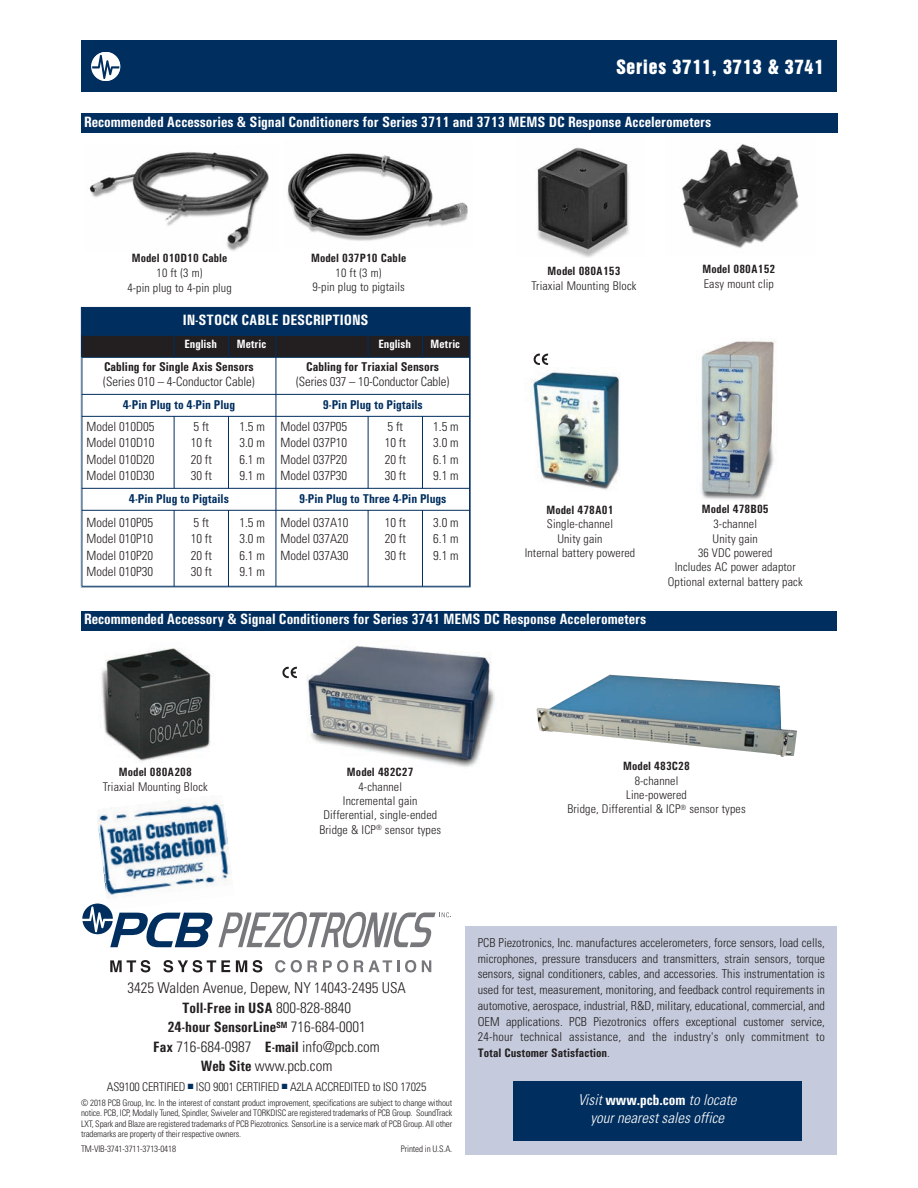
<style>
.page{position:relative;width:918px;height:1188px;background:#fff}
.page>*{position:absolute;margin:0;border:0;box-sizing:border-box;transform-origin:0 0}
.t1{font:18px "Swiss 921 BT Regular A";letter-spacing:.05em;color:#fff}
.t2{font:700 condensed 15px "Univers";color:#fff}
.t3{font:300 condensed 15px/19.5px "Univers";color:#231f20;text-align:center}
.t4{font:italic 300 condensed 15px/18px "Univers";color:#fff;text-align:center}
.t5{font:300 condensed 12.75px/16.5px "Univers";color:#231f20;text-align:justify}
.t6{font:700 condensed 12.75px "Univers";color:#002e5e}
.t7{font:700 condensed 12.75px "Univers";color:#231f20}
.t8{font:300 condensed 12.3px/15.8px "Univers";letter-spacing:.015em;color:#231f20;text-align:justify}
.t9{font:300 condensed 12px/14.4px "Univers";letter-spacing:.01em;color:#231f20;text-align:center}
.t10{font:700 condensed 12px "Univers";letter-spacing:.01em;color:#231f20}
.t11{font:300 condensed 12px "Univers";letter-spacing:-.015em;color:#231f20}
.t12{font:700 condensed 12px "Univers";color:#fff}
.t13{font:300 condensed 9px/10.5px "Univers";letter-spacing:-.015em;color:#231f20;text-align:justify}
.s1{font-weight:700}
.s2{color:#002e5e}
.s3{font-weight:700;font-style:normal}
</style>
<div class="page">
<img style="left:295px;top:645px;width:200px;height:122px">
<img style="left:536px;top:675px;width:261px;height:82px">
<img style="left:101px;top:648px;width:113px;height:114px">
<svg style="left:282px;top:667px;width:15px;height:11px"></svg>
<div style="left:81px;top:611px;width:756px;height:20px;background:#002e5e"></div>
<img style="left:681px;top:144px;width:118px;height:104px">
<img style="left:89px;top:152px;width:180px;height:99px">
<img style="left:530px;top:367px;width:90px;height:124px">
<img style="left:701px;top:341px;width:74px;height:159px">
<img style="left:287px;top:153px;width:181px;height:88px">
<img style="left:537px;top:147px;width:92px;height:110px">
<svg style="left:534px;top:354px;width:14px;height:11px"></svg>
<div style="left:81px;top:113px;width:757px;height:20px;background:#002e5e"></div>
<div style="left:82px;top:308px;width:388px;height:27px;background:#002e5e"></div>
<div style="left:82px;top:335px;width:92px;height:22px;background:#231f20"></div>
<div style="left:174px;top:335px;width:54px;height:22px;background:#231f20"></div>
<div style="left:228px;top:335px;width:48px;height:22px;background:#231f20"></div>
<div style="left:276px;top:335px;width:92px;height:22px;background:#231f20"></div>
<div style="left:368px;top:335px;width:54px;height:22px;background:#231f20"></div>
<div style="left:422px;top:335px;width:48px;height:22px;background:#231f20"></div>
<hr style="left:82px;top:308px;width:1px;height:278px;background:#002e5e">
<svg style="left:174px;top:336px;width:1px;height:21px"></svg>
<hr style="left:174px;top:416px;width:1px;height:73px;background:#002e5e">
<hr style="left:174px;top:510px;width:1px;height:76px;background:#002e5e">
<svg style="left:228px;top:336px;width:1px;height:21px"></svg>
<hr style="left:228px;top:416px;width:1px;height:73px;background:#002e5e">
<hr style="left:228px;top:510px;width:1px;height:76px;background:#002e5e">
<hr style="left:276px;top:335px;width:1px;height:251px;background:#002e5e">
<svg style="left:368px;top:336px;width:1px;height:21px"></svg>
<hr style="left:368px;top:416px;width:1px;height:73px;background:#002e5e">
<hr style="left:368px;top:510px;width:1px;height:76px;background:#002e5e">
<svg style="left:422px;top:336px;width:1px;height:21px"></svg>
<hr style="left:422px;top:416px;width:1px;height:73px;background:#002e5e">
<hr style="left:422px;top:510px;width:1px;height:76px;background:#002e5e">
<hr style="left:469px;top:308px;width:1px;height:278px;background:#002e5e">
<hr style="left:82px;top:335px;width:388px;height:1px;background:#002e5e">
<hr style="left:82px;top:357px;width:388px;height:1px;background:#002e5e">
<hr style="left:82px;top:394px;width:388px;height:1px;background:#002e5e">
<hr style="left:82px;top:416px;width:388px;height:1px;background:#002e5e">
<hr style="left:82px;top:488px;width:388px;height:1px;background:#002e5e">
<hr style="left:82px;top:510px;width:388px;height:1px;background:#002e5e">
<hr style="left:82px;top:586px;width:388px;height:1px;background:#002e5e">
<img style="left:97px;top:801px;width:136px;height:103px">
<svg style="left:218px;top:912px;width:233px;height:36px"></svg>
<svg style="left:82px;top:904px;width:130px;height:43px"></svg>
<svg style="left:110px;top:960px;width:40px;height:12px"></svg>
<svg style="left:163px;top:960px;width:67px;height:12px"></svg>
<svg style="left:236px;top:960px;width:11px;height:12px"></svg>
<svg style="left:253px;top:960px;width:9px;height:12px"></svg>
<svg style="left:275px;top:960px;width:10px;height:12px"></svg>
<svg style="left:291px;top:960px;width:11px;height:12px"></svg>
<svg style="left:308px;top:960px;width:9px;height:12px"></svg>
<svg style="left:323px;top:960px;width:25px;height:12px"></svg>
<svg style="left:354px;top:960px;width:45px;height:12px"></svg>
<svg style="left:405px;top:960px;width:11px;height:12px"></svg>
<svg style="left:422px;top:960px;width:9px;height:12px"></svg>
<div style="left:81px;top:40px;width:756px;height:52px;background:#002e5e"></div>
<svg style="left:91px;top:52px;width:29px;height:29px"></svg>
<div style="left:91px;top:52px;width:29px;height:29px;border:1px solid #fff;border-radius:50%"></div>
<div style="left:466px;top:926px;width:371px;height:228px;background:#c5cbdc"></div>
<div style="left:514px;top:1081px;width:288px;height:59px;background:#002e5e"></div>
<h1 class="t1" style="left:616px;top:59px;width:209px">SERIES 3711, 3713 &amp; 3741</h1>
<p class="t2" style="left:84px;top:113px;width:629px">Recommended Accessories &amp; Signal Conditioners for Series 3711 and 3713 MEMS DC Response Accelerometers</p>
<p class="t10" style="left:132px;top:251px;width:97px">Model 010D10 Cable</p>
<p class="t9" style="left:127px;top:267px;width:106px">10 ft (3 m)<br>4-pin plug to 4-pin plug</p>
<p class="t10" style="left:311px;top:251px;width:97px">Model 037P10 Cable</p>
<p class="t9" style="left:312px;top:266px;width:94px">10 ft (3 m)<br>9-pin plug to pigtails</p>
<p class="t10" style="left:548px;top:264px;width:74px">Model 080A153</p>
<p class="t9" style="left:532px;top:279px;width:106px">Triaxial Mounting Block</p>
<p class="t2" style="left:183px;top:311px;width:187px">IN-STOCK CABLE DESCRIPTIONS</p>
<p class="t12" style="left:184px;top:337px;width:34px">English</p>
<p class="t12" style="left:237px;top:337px;width:31px">Metric</p>
<p class="t12" style="left:378px;top:337px;width:34px">English</p>
<p class="t12" style="left:431px;top:337px;width:31px">Metric</p>
<p class="t7" style="left:104px;top:360px;width:151px">Cabling for Single Axis Sensors</p>
<p class="t5" style="left:103px;top:375px;width:153px">(Series 010 – 4-Conductor Cable)</p>
<p class="t7" style="left:306px;top:360px;width:134px">Cabling for Triaxial Sensors</p>
<p class="t5" style="left:296px;top:375px;width:155px">(Series 037 – 10-Conductor Cable)</p>
<p class="t6" style="left:123px;top:397px;width:114px">4-Pin Plug to 4-Pin Plug</p>
<p class="t6" style="left:323px;top:397px;width:101px">9-Pin Plug to Pigtails</p>
<p class="t5" style="left:87px;top:419px;width:69px">Model 010D05<br>Model 010D10<br>Model 010D20<br>Model 010D30</p>
<p class="t5" style="left:191px;top:419px;width:23px;text-align:left">5 ft<br>10 ft<br>20 ft<br>30 ft</p>
<p class="t5" style="left:239px;top:419px;width:27px">1.5 m 3.0 m 6.1 m 9.1 m</p>
<p class="t5" style="left:281px;top:419px;width:68px">Model 037P05<br>Model 037P10<br>Model 037P20<br>Model 037P30</p>
<p class="t5" style="left:385px;top:419px;width:23px;text-align:left">5 ft<br>10 ft<br>20 ft<br>30 ft</p>
<p class="t5" style="left:433px;top:419px;width:27px">1.5 m 3.0 m 6.1 m 9.1 m</p>
<p class="t6" style="left:129px;top:491px;width:101px">4-Pin Plug to Pigtails</p>
<p class="t6" style="left:299px;top:491px;width:149px">9-Pin Plug to Three 4-Pin Plugs</p>
<p class="t5" style="left:87px;top:515px;width:68px">Model 010P05<br>Model 010P10<br>Model 010P20<br>Model 010P30</p>
<p class="t5" style="left:191px;top:515px;width:23px;text-align:left">5 ft<br>10 ft<br>20 ft<br>30 ft</p>
<p class="t5" style="left:239px;top:515px;width:27px">1.5 m 3.0 m 6.1 m 9.1 m</p>
<p class="t5" style="left:281px;top:515px;width:69px">Model 037A10<br>Model 037A20<br>Model 037A30</p>
<p class="t5" style="left:385px;top:515px;width:23px">10 ft 20 ft 30 ft</p>
<p class="t5" style="left:433px;top:515px;width:27px">3.0 m 6.1 m 9.1 m</p>
<p class="t10" style="left:546px;top:502px;width:69px">Model 478A01</p>
<p class="t9" style="left:525px;top:518px;width:112px">Single-channel<br>Unity gain<br>Internal battery powered</p>
<p class="t2" style="left:84px;top:611px;width:564px">Recommended Accessory &amp; Signal Conditioners for Series 3741 MEMS DC Response Accelerometers</p>
<p class="t10" style="left:702px;top:262px;width:74px">Model 080A152</p>
<p class="t9" style="left:704px;top:278px;width:72px">Easy mount clip</p>
<p class="t10" style="left:702px;top:502px;width:68px">Model 478B05</p>
<p class="t9" style="left:668px;top:518px;width:136px">3-channel<br>Unity gain<br>36 VDC powered<br>Includes AC power adaptor<br>Optional external battery pack</p>
<p class="t10" style="left:119px;top:765px;width:74px">Model 080A208</p>
<p class="t9" style="left:103px;top:781px;width:106px">Triaxial Mounting Block</p>
<p class="t10" style="left:347px;top:765px;width:68px">Model 482C27</p>
<p class="t9" style="left:319px;top:780px;width:123px">4-channel<br>Incremental gain<br>Differential, single-ended<br>Bridge &amp; ICP<sup>®</sup> sensor types</p>
<p class="t10" style="left:623px;top:759px;width:68px">Model 483C28</p>
<p class="t9" style="left:567px;top:774px;width:180px">8-channel<br>Line-powered<br>Bridge, Differential &amp; ICP<sup>®</sup> sensor types</p>
<p class="t3" style="left:127px;top:980px;width:280px">3425 Walden Avenue, Depew, NY 14043-2495 USA <span class="s1">Toll-Free in USA</span> 800-828-8840<br><span class="s1">24-hour SensorLine</span><sup>SM</sup> 716-684-0001<br><span class="s1">Fax</span> 716-684-0987 <span class="s1">E-mail</span> info@pcb.com<br><span class="s1">Web Site</span> www.pcb.com</p>
<p class="t11" style="left:107px;top:1082px;width:321px">AS9100 CERTIFIED <span class="s2">■</span> ISO 9001 CERTIFIED <span class="s2">■</span> A2LA ACCREDITED to ISO 17025</p>
<p class="t13" style="left:81px;top:1098px;width:373px">© 2018 PCB Group, Inc. In the interest of constant product improvement, specifications are subject to change without notice. PCB, ICP, Modally Tuned, Spindler, Swiveler and TORKDISC are registered trademarks of PCB Group. SoundTrack LXT, Spark and Blaze are registered trademarks of PCB Piezotronics. SensorLine is a service mark of PCB Group. All other trademarks are property of their respective owners.</p>
<p class="t13" style="left:81px;top:1145px;width:97px">TM-VIB-3741-3711-3713-0418</p>
<p class="t13" style="left:401px;top:1145px;width:53px">Printed in U.S.A.</p>
<p class="t8" style="left:478px;top:936px;width:349px">PCB Piezotronics, Inc. manufactures accelerometers, force sensors, load cells, microphones, pressure transducers and transmitters, strain sensors, torque sensors, signal conditioners, cables, and accessories. This instrumentation is used for test, measurement, monitoring, and feedback control requirements in automotive, aerospace, industrial, R&amp;D, military, educational, commercial, and OEM applications. PCB Piezotronics offers exceptional customer service, 24-hour technical assistance, and the industry's only commitment to <span class="s1">Total Customer Satisfaction</span>.</p>
<p class="t4" style="left:578px;top:1092px;width:160px">Visit <span class="s3">www.pcb.com</span> to locate your nearest sales office</p>
</div>
